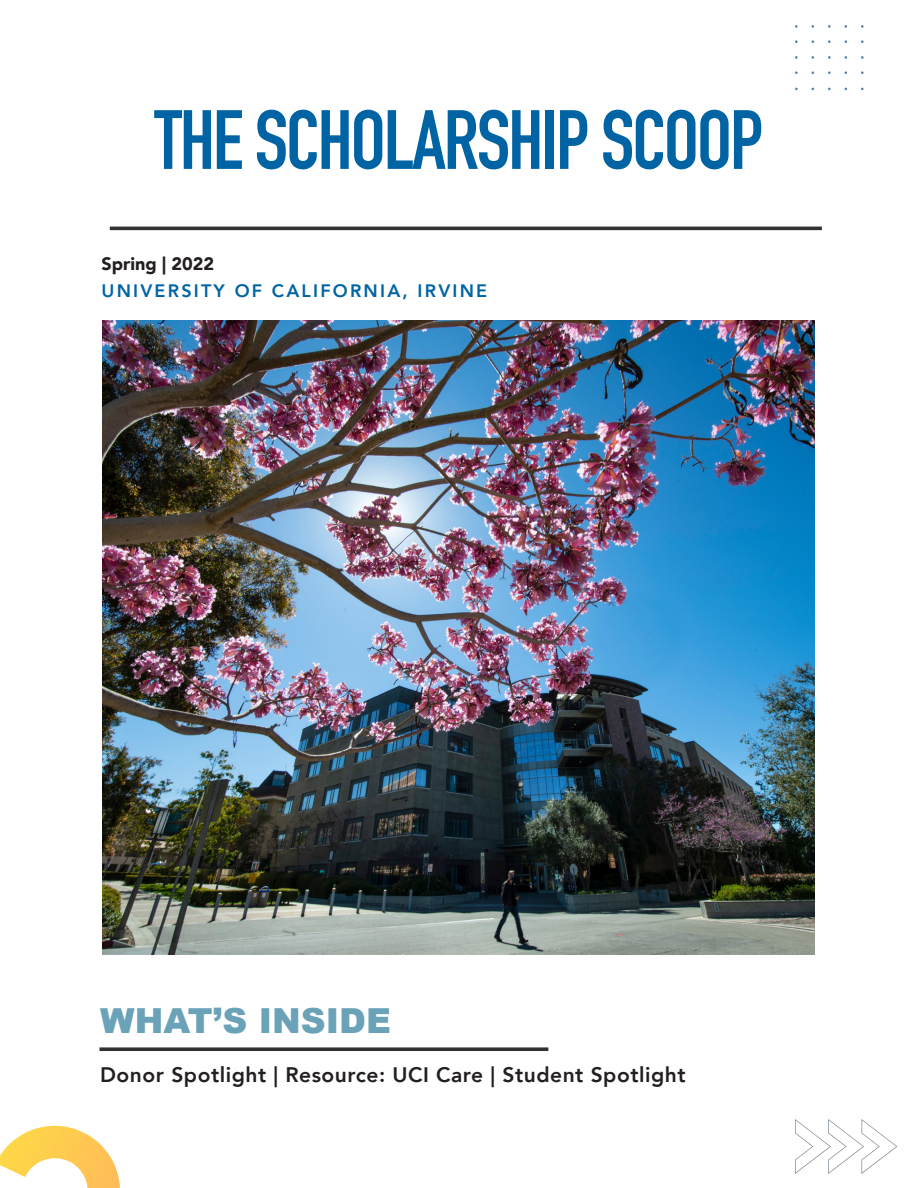
<style>
.page{position:relative;width:918px;height:1188px;background:#fff}
.page>*{position:absolute;margin:0;border:0;box-sizing:border-box;transform-origin:0 0}
.t1{font:700 82.5px "DIN Condensed";letter-spacing:-.025em;color:#0064a4}
.t2{font:900 34.5px "Arial";color:#6aa2b8}
.t3{font:800 21px "Avenir";letter-spacing:.025em;color:#231f20}
.t4{font:800 18px "Avenir";letter-spacing:.12em;color:#0064a4}
.t5{font:900 18px "Avenir";color:#231f20}
</style>
<div class="page">
<img style="left:103px;top:321px;width:712px;height:633px">
<svg style="left:0;top:1126px;width:120px;height:62px"></svg>
<hr style="left:110px;top:227px;width:712px;height:3px;background:#323232">
<svg style="left:99px;top:1047px;width:449px;height:4px;background:#474747"></svg>
<svg style="left:795px;top:1119px;width:102px;height:55px"></svg>
<p class="t1" style="left:154px;top:85px;width:611px">THE SCHOLARSHIP SCOOP</p>
<p class="t5" style="left:102px;top:248px;width:114px">Spring | 2022</p>
<p class="t4" style="left:102px;top:276px;width:387px">UNIVERSITY OF CALIFORNIA, IRVINE</p>
<p class="t2" style="left:100px;top:996px;width:292px">WHAT’S INSIDE</p>
<p class="t3" style="left:100px;top:1058px;width:587px">Donor Spotlight | Resource: UCI Care | Student Spotlight</p>
</div>
